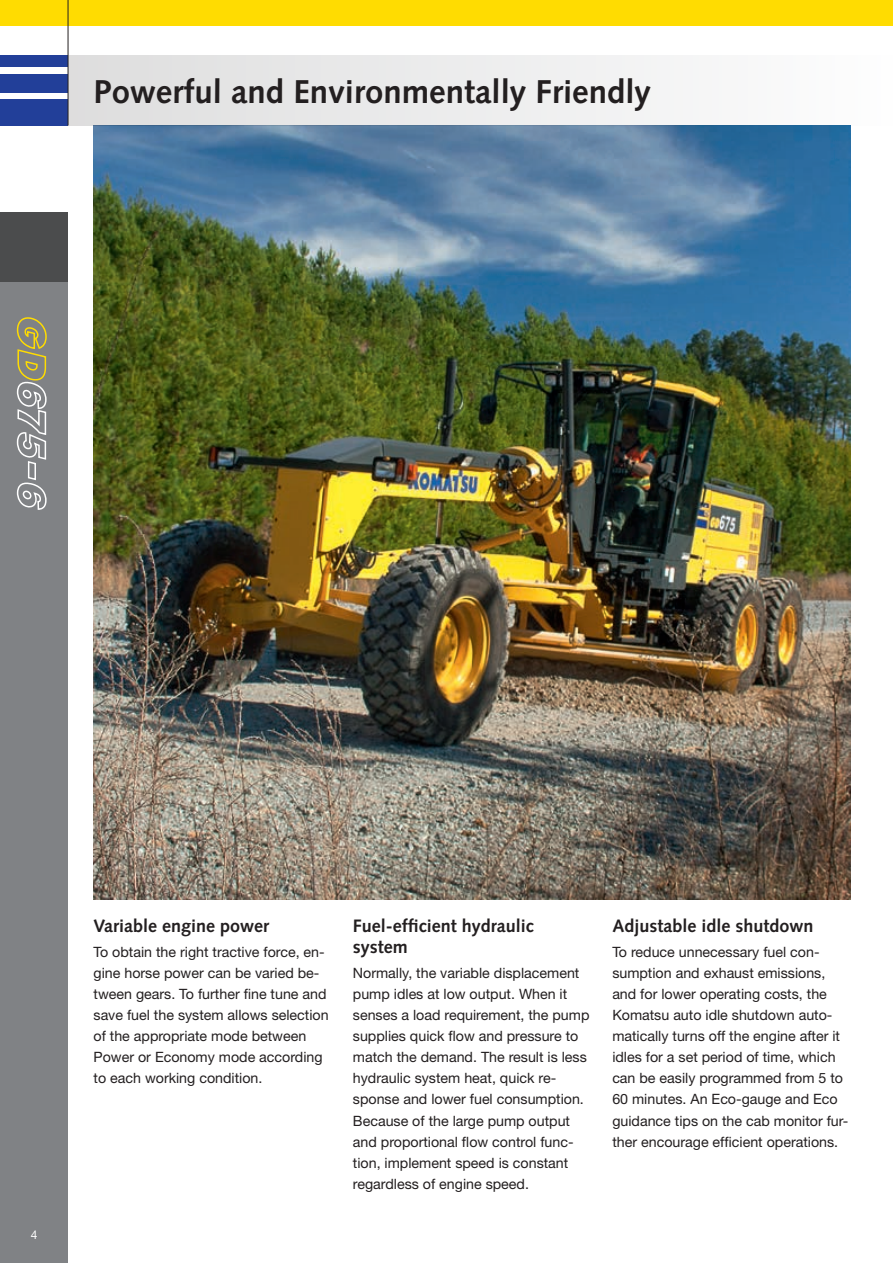
<style>
.page{position:relative;width:893px;height:1263px;background:#fff}
.page>*{position:absolute;margin:0;border:0;box-sizing:border-box;transform-origin:0 0}
.t1{font:700 33px "Syntax LTCE";color:#231f20}
.t2{font:700 18px/21px "Syntax LTCE";color:#231f20}
.t3{font:14.25px/21px "Helvetica Neue LT Pro";color:#231f20}
.t4{font:12px "Helvetica Neue LT Pro";color:#fff}
</style>
<div class="page">
<img style="left:94px;top:125px;width:756px;height:775px">
<div style="left:0;top:213px;width:68px;height:1050px;background:#808285"></div>
<div style="left:0;top:99px;width:68px;height:26px;background:#223f99"></div>
<div style="left:0;top:74px;width:68px;height:18px;background:#223f99"></div>
<div style="left:0;top:55px;width:68px;height:12px;background:#223f99"></div>
<div style="left:0;top:0;width:893px;height:26px;background:#ffdc01"></div>
<div style="left:0;top:213px;width:68px;height:69px;background:#4b4c4d"></div>
<div style="left:68px;top:55px;width:825px;height:70px;background:linear-gradient(to right,#ddddde,#fdfdfe)"></div>
<hr style="left:68px;top:0;width:1px;height:125px;background:#231f20">
<svg style="left:16px;top:317px;width:31px;height:193px"></svg>
<h1 class="t1" style="left:94px;top:73px;width:559px">Powerful and Environmentally Friendly</h1>
<p class="t4" style="left:31px;top:1227px;width:8px">4</p>
<p class="t2" style="left:94px;top:915px;width:177px">Variable engine power</p>
<p class="t3" style="left:94px;top:941px;width:237px">To obtain the right tractive force, en&shy;gine horse power can be varied be&shy;tween gears. To further fine tune and save fuel the system allows selection of the appropriate mode between Power or Economy mode according to each working condition.</p>
<p class="t2" style="left:353px;top:915px;width:183px">Fuel-efficient hydraulic system</p>
<p class="t3" style="left:353px;top:962px;width:238px">Normally, the variable displacement pump idles at low output. When it senses a load requirement, the pump supplies quick flow and pressure to match the demand. The result is less hydraulic system heat, quick re&shy;sponse and lower fuel consumption.<br>Because of the large pump output and proportional flow control func&shy;tion, implement speed is constant regardless of engine speed.</p>
<p class="t2" style="left:612px;top:915px;width:203px">Adjustable idle shutdown</p>
<p class="t3" style="left:612px;top:941px;width:237px">To reduce unnecessary fuel con&shy;sumption and exhaust emissions, and for lower operating costs, the Komatsu auto idle shutdown auto&shy;matically turns off the engine after it idles for a set period of time, which can be easily programmed from 5 to 60 minutes. An Eco-gauge and Eco guidance tips on the cab monitor fur&shy;ther encourage efficient operations.</p>
</div>
